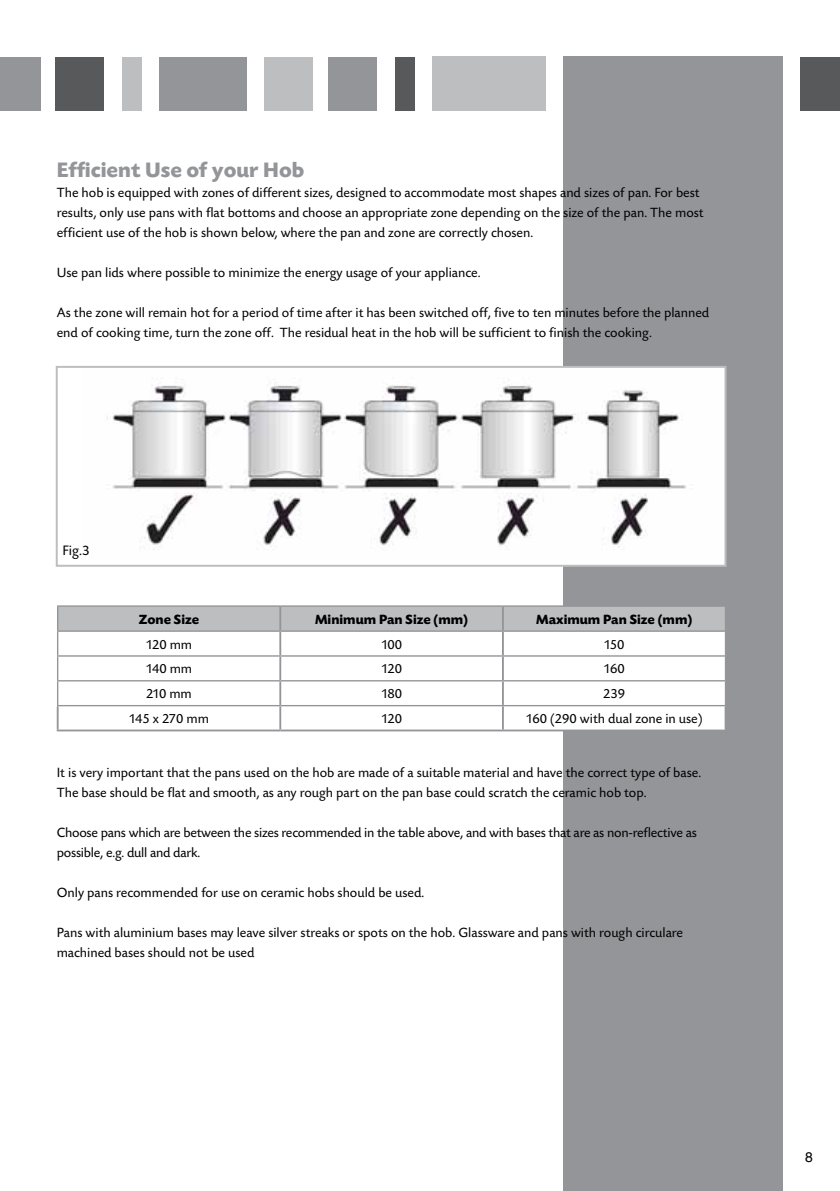
<style>
.page{position:relative;width:840px;height:1191px;background:#fff}
.page>*{position:absolute;margin:0;border:0;box-sizing:border-box;transform-origin:0 0}
.t1{font:700 22px "Today SB";color:#939598}
.t2{font:14.4px "Today SB";color:#000}
.t3{font:14px/20px "Today SB";color:#000}
.t4{font:700 14px "Today SB";color:#000}
.t5{font:14px "Helvetica";color:#000}
</style>
<div class="page">
<div style="left:800px;top:57px;width:39px;height:53px;background:#58595b"></div>
<div style="left:563px;top:57px;width:219px;height:1134px;background:#939598"></div>
<div style="left:394px;top:57px;width:20px;height:53px;background:#58595b"></div>
<div style="left:328px;top:57px;width:48px;height:53px;background:#939598"></div>
<div style="left:264px;top:57px;width:48px;height:53px;background:#bcbec0"></div>
<div style="left:159px;top:57px;width:88px;height:53px;background:#939598"></div>
<div style="left:122px;top:57px;width:19px;height:53px;background:#bcbec0"></div>
<div style="left:56px;top:57px;width:48px;height:53px;background:#58595b"></div>
<div style="left:0;top:57px;width:40px;height:53px;background:#939598"></div>
<div style="left:432px;top:57px;width:113px;height:54px;background:#bcbec0"></div>
<div style="left:57px;top:367px;width:668px;height:199px;background:#fff"></div>
<img style="left:107px;top:379px;width:580px;height:171px">
<div style="left:56px;top:366px;width:670px;height:201px;border:2px solid #bcbec0"></div>
<svg style="left:59px;top:706px;width:665px;height:23px"></svg>
<hr style="left:57px;top:605px;width:223px;height:2px;background:#939598">
<hr style="left:280px;top:605px;width:222px;height:2px;background:#939598">
<hr style="left:502px;top:605px;width:223px;height:2px;background:#939598">
<svg style="left:57px;top:606px;width:668px;height:99px"></svg>
<hr style="left:57px;top:705px;width:223px;height:1px;background:#939598">
<hr style="left:280px;top:705px;width:222px;height:1px;background:#939598">
<hr style="left:502px;top:705px;width:223px;height:1px;background:#939598">
<hr style="left:279px;top:607px;width:2px;height:23px;background:#939598">
<hr style="left:501px;top:607px;width:2px;height:23px;background:#939598">
<hr style="left:279px;top:632px;width:2px;height:23px;background:#939598">
<hr style="left:501px;top:632px;width:2px;height:23px;background:#939598">
<hr style="left:279px;top:656px;width:2px;height:24px;background:#939598">
<hr style="left:501px;top:656px;width:2px;height:24px;background:#939598">
<hr style="left:279px;top:681px;width:2px;height:24px;background:#939598">
<hr style="left:501px;top:681px;width:2px;height:24px;background:#939598">
<hr style="left:57px;top:706px;width:2px;height:23px;background:#939598">
<hr style="left:279px;top:706px;width:2px;height:23px;background:#939598">
<hr style="left:501px;top:706px;width:2px;height:23px;background:#939598">
<hr style="left:57px;top:729px;width:223px;height:2px;background:#939598">
<hr style="left:280px;top:729px;width:222px;height:2px;background:#939598">
<hr style="left:502px;top:729px;width:224px;height:2px;background:#939598">
<h1 class="t1" style="left:57px;top:158px;width:249px">Efficient Use of your Hob</h1>
<p class="t3" style="left:57px;top:183px;width:648px">The hob is equipped with zones of different sizes, designed to accommodate most shapes and sizes of pan. For best results, only use pans with flat bottoms and choose an appropriate zone depending on the size of the pan. The most efficient use of the hob is shown below, where the pan and zone are correctly chosen.</p>
<p class="t3" style="left:57px;top:263px;width:425px">Use pan lids where possible to minimize the energy usage of your appliance.</p>
<p class="t3" style="left:57px;top:303px;width:653px">As the zone will remain hot for a period of time after it has been switched off, five to ten minutes before the planned end of cooking time, turn the zone off. The residual heat in the hob will be sufficient to finish the cooking.</p>
<p class="t2" style="left:62px;top:543px;width:29px">Fig.3</p>
<p class="t4" style="left:139px;top:611px;width:62px">Zone Size</p>
<p class="t4" style="left:315px;top:611px;width:154px">Minimum Pan Size (mm)</p>
<p class="t4" style="left:536px;top:611px;width:157px">Maximum Pan Size (mm)</p>
<p class="t3" style="left:146px;top:634px;width:48px">120 mm</p>
<p class="t3" style="left:381px;top:634px;width:23px">100</p>
<p class="t3" style="left:603px;top:634px;width:22px">150</p>
<p class="t3" style="left:146px;top:659px;width:48px">140 mm</p>
<p class="t3" style="left:381px;top:659px;width:22px">120</p>
<p class="t3" style="left:603px;top:659px;width:23px">160</p>
<p class="t3" style="left:146px;top:684px;width:47px">210 mm</p>
<p class="t3" style="left:381px;top:684px;width:23px">180</p>
<p class="t3" style="left:603px;top:684px;width:24px">239</p>
<p class="t3" style="left:129px;top:709px;width:82px">145 x 270 mm</p>
<p class="t3" style="left:381px;top:709px;width:22px">120</p>
<p class="t3" style="left:525px;top:709px;width:178px">160 (290 with dual zone in use)</p>
<p class="t3" style="left:57px;top:763px;width:645px">It is very important that the pans used on the hob are made of a suitable material and have the correct type of base.<br>The base should be flat and smooth, as any rough part on the pan base could scratch the ceramic hob top.</p>
<p class="t3" style="left:57px;top:823px;width:641px">Choose pans which are between the sizes recommended in the table above, and with bases that are as non-reflective as possible, e.g. dull and dark.</p>
<p class="t3" style="left:57px;top:883px;width:369px">Only pans recommended for use on ceramic hobs should be used.</p>
<p class="t3" style="left:57px;top:923px;width:627px">Pans with aluminium bases may leave silver streaks or spots on the hob. Glassware and pans with rough circulare machined bases should not be used</p>
<p class="t5" style="left:804px;top:1145px;width:9px">8</p>
</div>
